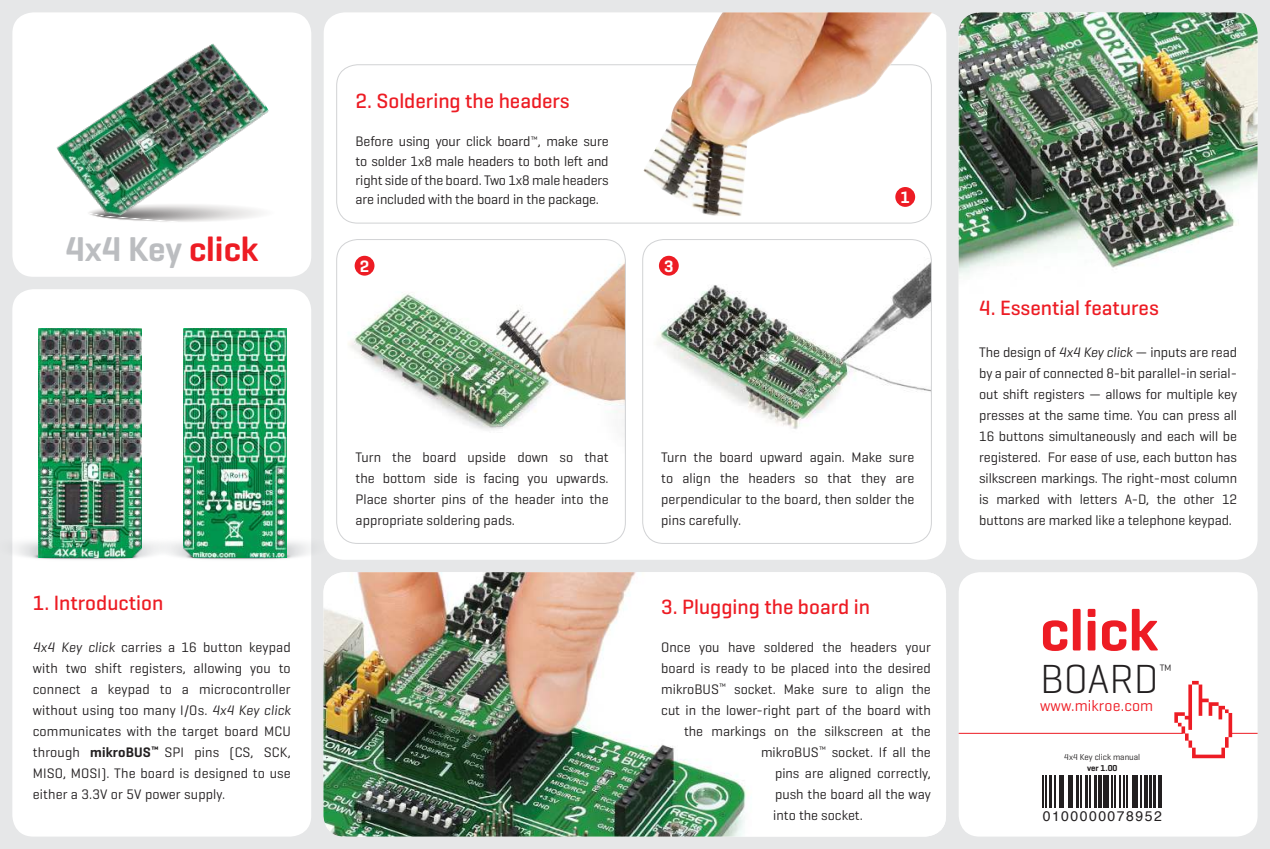
<style>
.page{position:relative;width:1270px;height:849px;background:#fff}
.page>*{position:absolute;margin:0;border:0;box-sizing:border-box;transform-origin:0 0}
.t1{font:600 59.5px "Geogrotesque";color:#ed1c24}
.t2{font:300 41.3px "Geogrotesque";color:#221f20}
.t3{font:600 35px "Geogrotesque";color:#bbbdc0}
.t4{font:500 21px "Geogrotesque";color:#ed1c24}
.t5{font:600 16.8px "Geogrotesque";color:#fff}
.t6{font:15.75px "Geogrotesque";letter-spacing:.01em;color:#ed1c24}
.t7{font:300 15.22px "Geogrotesque";color:#221f20}
.t8{font:14px/21px "Geogrotesque";color:#221f20;text-align:justify}
.t9{font:14px "Helvetica";letter-spacing:.105em;color:#221f20}
.t10{font:8.75px "Geogrotesque";color:#221f20}
.t11{font:600 8.75px "Geogrotesque";color:#221f20}
.s1{color:#ed1c24}
.s2{font-style:italic}
.s3{font-weight:600}
</style>
<div class="page">
<div style="left:0;top:0;width:1270px;height:848px;background:#e6e7e8"></div>
<div style="left:959px;top:12px;width:299px;height:547px;background:#fff;border-radius:21px"></div>
<img style="left:959px;top:12px;width:299px;height:263px">
<div style="left:12px;top:12px;width:299px;height:265px;background:#fff;border-radius:21px"></div>
<div style="left:12px;top:289px;width:299px;height:547px;background:#fff;border-radius:21px"></div>
<div style="left:324px;top:12px;width:622px;height:547px;background:#fff;border-radius:21px"></div>
<img style="left:323px;top:572px;width:623px;height:264px">
<img style="left:337px;top:239px;width:288px;height:304px">
<div style="left:336px;top:239px;width:290px;height:304px;border:1px solid #d1d2d4;border-radius:21px"></div>
<img style="left:644px;top:239px;width:286px;height:190px">
<div style="left:642px;top:239px;width:290px;height:304px;border:1px solid #d1d2d4;border-radius:21px"></div>
<div style="left:336px;top:64px;width:596px;height:159px;border:1px solid #d1d2d4;border-radius:21px"></div>
<div style="left:355px;top:256px;width:19px;height:19px;background:#ed1c24;border-radius:50%"></div>
<div style="left:659px;top:256px;width:20px;height:19px;background:#ed1c24;border-radius:50%"></div>
<div style="left:959px;top:572px;width:299px;height:264px;background:#fff;border-radius:21px"></div>
<hr style="left:959px;top:732px;width:224px;height:1px;background:#ed1c24">
<img style="left:643px;top:12px;width:289px;height:204px">
<div style="left:895px;top:187px;width:20px;height:20px;background:#ed1c24;border-radius:50%"></div>
<svg style="left:1174px;top:680px;width:84px;height:78px"></svg>
<img style="left:56px;top:43px;width:213px;height:179px">
<img style="left:12px;top:534px;width:132px;height:26px">
<img style="left:144px;top:541px;width:189px;height:19px">
<img style="left:39px;top:328px;width:103px;height:229px">
<img style="left:183px;top:328px;width:104px;height:229px">
<hr style="left:1043px;top:775px;width:1px;height:32px;background:#221f20">
<hr style="left:1045px;top:775px;width:1px;height:32px;background:#221f20">
<hr style="left:1049px;top:775px;width:2px;height:32px;background:#221f20">
<hr style="left:1054px;top:775px;width:1px;height:32px;background:#221f20">
<hr style="left:1059px;top:775px;width:3px;height:32px;background:#221f20">
<hr style="left:1063px;top:775px;width:1px;height:32px;background:#221f20">
<hr style="left:1068px;top:775px;width:2px;height:32px;background:#221f20">
<hr style="left:1072px;top:775px;width:1px;height:32px;background:#221f20">
<hr style="left:1077px;top:775px;width:2px;height:32px;background:#221f20">
<hr style="left:1080px;top:775px;width:2px;height:32px;background:#221f20">
<hr style="left:1085px;top:775px;width:3px;height:32px;background:#221f20">
<hr style="left:1089px;top:775px;width:1px;height:32px;background:#221f20">
<hr style="left:1094px;top:775px;width:3px;height:32px;background:#221f20">
<hr style="left:1098px;top:775px;width:1px;height:32px;background:#221f20">
<hr style="left:1100px;top:775px;width:2px;height:32px;background:#221f20">
<hr style="left:1103px;top:775px;width:1px;height:32px;background:#221f20">
<hr style="left:1105px;top:775px;width:4px;height:32px;background:#221f20">
<hr style="left:1112px;top:775px;width:1px;height:32px;background:#221f20">
<hr style="left:1114px;top:775px;width:1px;height:32px;background:#221f20">
<hr style="left:1119px;top:775px;width:1px;height:32px;background:#221f20">
<hr style="left:1123px;top:775px;width:1px;height:32px;background:#221f20">
<hr style="left:1127px;top:775px;width:1px;height:32px;background:#221f20">
<hr style="left:1132px;top:775px;width:3px;height:32px;background:#221f20">
<hr style="left:1137px;top:775px;width:1px;height:32px;background:#221f20">
<hr style="left:1140px;top:775px;width:2px;height:32px;background:#221f20">
<hr style="left:1144px;top:775px;width:4px;height:32px;background:#221f20">
<hr style="left:1149px;top:775px;width:3px;height:32px;background:#221f20">
<hr style="left:1153px;top:775px;width:3px;height:32px;background:#221f20">
<hr style="left:1158px;top:775px;width:1px;height:32px;background:#221f20">
<hr style="left:1161px;top:775px;width:1px;height:32px;background:#221f20">
<h3 class="t3" style="left:65px;top:236px;width:194px">4x4 Key <span class="s1">click</span></h3>
<h3 class="t4" style="left:33px;top:594px;width:132px">1. Introduction</h3>
<p class="t8" style="left:33px;top:637px;width:259px"><span class="s2">4x4 Key click</span> carries a 16 button keypad with two shift registers, allowing you to connect a keypad to a microcontroller without using too many I/Os. <span class="s2">4x4 Key click </span>communicates with the target board MCU through <span class="s3">mikroBUS</span><sup>™</sup> SPI pins (CS, SCK, MISO, MOSI). The board is designed to use either a 3.3V or 5V power supply.</p>
<h3 class="t4" style="left:356px;top:93px;width:216px">2. Soldering the headers</h3>
<p class="t8" style="left:356px;top:133px;width:254px;line-height:19.2px">Before using your click board<sup>™</sup>, make sure to solder 1x8 male headers to both left and right side of the board. Two 1x8 male headers are included with the board in the package.</p>
<p class="t5" style="left:360px;top:260px;width:11px">2</p>
<p class="t5" style="left:664px;top:260px;width:11px">3</p>
<p class="t5" style="left:900px;top:191px;width:11px">1</p>
<p class="t8" style="left:356px;top:448px;width:254px">Turn the board upside down so that the bottom side is facing you upwards.<br>Place shorter pins of the header into the appropriate soldering pads.</p>
<p class="t8" style="left:661px;top:448px;width:255px">Turn the board upward again. Make sure to align the headers so that they are perpendicular to the board, then solder the pins carefully.</p>
<h3 class="t4" style="left:661px;top:599px;width:210px">3. Plugging the board in</h3>
<p class="t8" style="left:661px;top:637px;width:271px">Once you have soldered the headers your</p>
<p class="t8" style="left:661px;top:658px;width:271px">board is ready to be placed into the desired</p>
<p class="t8" style="left:661px;top:679px;width:271px">mikroBUS<sup>™</sup> socket. Make sure to align the</p>
<p class="t8" style="left:661px;top:700px;width:271px">cut in the lower-right part of the board with</p>
<p class="t8" style="left:684px;top:721px;width:248px">the markings on the silkscreen at the</p>
<p class="t8" style="left:761px;top:742px;width:171px">mikroBUS<sup>™</sup> socket. If all the</p>
<p class="t8" style="left:775px;top:763px;width:157px">pins are aligned correctly,</p>
<p class="t8" style="left:775px;top:784px;width:157px">push the board all the way</p>
<p class="t8" style="left:773px;top:805px;width:91px">into the socket.</p>
<h3 class="t4" style="left:979px;top:300px;width:181px">4. Essential features</h3>
<p class="t8" style="left:979px;top:343px;width:259px">The design of <span class="s2">4x4 Key click</span> — inputs are read by a pair of connected 8-bit parallel-in serial&shy;out shift registers — allows for multiple key presses at the same time. You can press all 16 buttons simultaneously and each will be registered. For ease of use, each button has silkscreen markings. The right-most column is marked with letters A-D, the other 12 buttons are marked like a telephone keypad.</p>
<h1 class="t1" style="left:1040px;top:608px;width:119px">click</h1>
<h2 class="t2" style="left:1040px;top:654px;width:120px">BOARD</h2>
<p class="t7" style="left:1158px;top:660px;width:15px">™</p>
<p class="t6" style="left:1040px;top:699px;width:115px">www.mikroe.com</p>
<p class="t10" style="left:1064px;top:754px;width:77px">4x4 Key click manual</p>
<p class="t11" style="left:1087px;top:762px;width:32px">ver 1.00</p>
<p class="t9" style="left:1043px;top:807px;width:120px">0100000078952</p>
</div>
